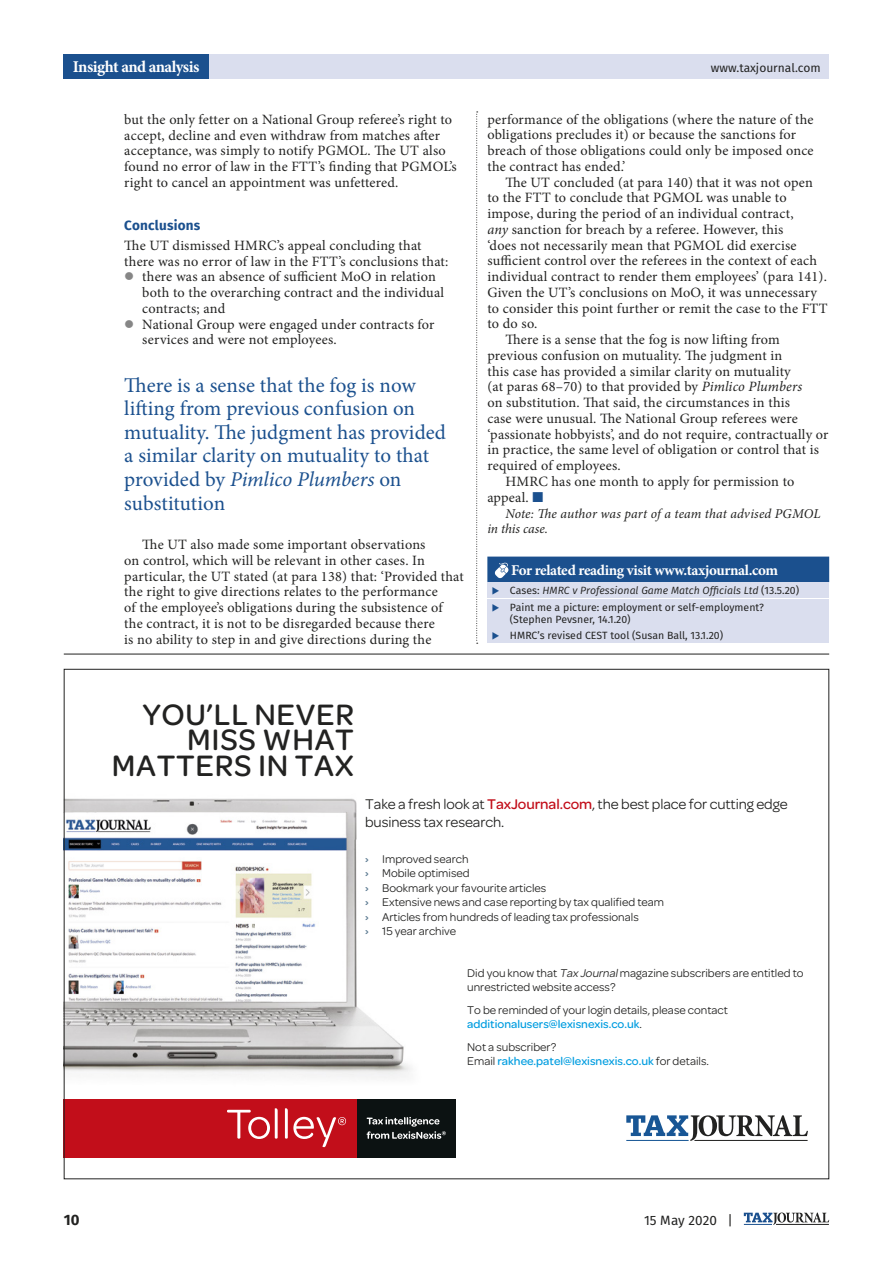
<style>
.page{position:relative;width:893px;height:1263px;background:#fff}
.page>*{position:absolute;margin:0;border:0;box-sizing:border-box;transform-origin:0 0}
.t1{font:500 31.5px/25.5px "Omnes";letter-spacing:.025em;color:#222221;text-align:right}
.t2{font:21px/23.7px "Minion Pro";color:#1b508e}
.t3{font:700 16.5px "Minion Pro";letter-spacing:-.035em;color:#fff}
.t4{font:15px/18px "Omnes";letter-spacing:-.005em;color:#222221}
.t5{font:700 15px "Minion Pro";letter-spacing:-.025em;color:#fff}
.t6{font:700 15px "Fira Sans";color:#222221}
.t7{font:14.25px/15.8px "Minion Pro";letter-spacing:.015em;color:#222221}
.t8{font:italic 13.5px/15.8px "Minion Pro";letter-spacing:.005em;color:#222221}
.t9{font:700 13.5px "Fira Sans";letter-spacing:.015em;color:#1b508e}
.t10{font:13.5px "Fira Sans";color:#222221}
.t11{font:12px/14.4px "Omnes";color:#222221}
.t12{font:12px "Fira Sans";color:#222221}
.t13{font:10.5px/16.5px "Fira Sans";color:#222221}
.s1{font-style:italic}
.s2{color:#1b508e}
.s3{font-weight:500;color:#c20e1a}
.s4{font-weight:500;color:#54748c}
.s5{font-weight:500;color:#009de0}
</style>
<div class="page">
<svg style="left:476px;top:112px;width:2px;height:532px"></svg>
<div style="left:487px;top:557px;width:342px;height:25px;background:#1b508e"></div>
<div style="left:487px;top:583px;width:342px;height:15px;background:#dadeee"></div>
<div style="left:487px;top:599px;width:342px;height:27px;background:#dadeee"></div>
<div style="left:487px;top:628px;width:342px;height:15px;background:#dadeee"></div>
<svg style="left:495px;top:562px;width:14px;height:16px"></svg>
<div style="left:356px;top:1099px;width:100px;height:59px;background:#0c1212"></div>
<svg style="left:367px;top:1117px;width:79px;height:22px"></svg>
<div style="left:64px;top:1099px;width:292px;height:59px;background:#c20e1a"></div>
<svg style="left:227px;top:1108px;width:51px;height:31px"></svg>
<svg style="left:285px;top:1108px;width:61px;height:39px"></svg>
<svg style="left:626px;top:1115px;width:182px;height:26px"></svg>
<img style="left:66px;top:798px;width:291px;height:41px">
<img style="left:326px;top:839px;width:85px;height:240px">
<img style="left:66px;top:1009px;width:260px;height:68px">
<img style="left:66px;top:812px;width:286px;height:197px">
<hr style="left:64px;top:654px;width:765px;height:1px;background:#222221">
<svg style="left:744px;top:1212px;width:85px;height:13px"></svg>
<hr style="left:776px;top:1224px;width:53px;height:1px;background:#222221">
<div style="left:64px;top:54px;width:765px;height:24px;background:#dadeee"></div>
<div style="left:64px;top:54px;width:145px;height:24px;background:#1b508e"></div>
<p class="t3" style="left:73px;top:55px;width:128px">Insight and analysis</p>
<p class="t12" style="left:711px;top:58px;width:111px">www.taxjournal.com</p>
<p class="t7" style="left:124px;top:111px;width:334px">but the only fetter on a National Group referee’s right to accept, decline and even withdraw from matches after acceptance, was simply to notify PGMOL. The UT also found no error of law in the FTT’s finding that PGMOL’s right to cancel an appointment was unfettered.</p>
<p class="t9" style="left:124px;top:213px;width:78px">Conclusions</p>
<p class="t7" style="left:124px;top:237px;width:299px">The UT dismissed HMRC’s appeal concluding that</p>
<p class="t7" style="left:124px;top:253px;width:326px">there was no error of law in the FTT’s conclusions that:</p>
<p class="t7" style="left:142px;top:269px;width:295px">there was an absence of sufficient MoO in relation</p>
<p class="t7" style="left:142px;top:285px;width:303px">both to the overarching contract and the individual</p>
<p class="t7" style="left:142px;top:300px;width:84px">contracts; and</p>
<p class="t7" style="left:142px;top:316px;width:294px">National Group were engaged under contracts for</p>
<p class="t7" style="left:142px;top:332px;width:196px">services and were not employees.</p>
<h2 class="t2" style="left:124px;top:373px;width:323px">There is a sense that the fog is now lifting from previous confusion on mutuality. The judgment has provided a similar clarity on mutuality to that provided by <span class="s1">Pimlico Plumbers</span> on substitution</h2>
<p class="t7" style="left:124px;top:537px;width:341px;text-indent:18px">The UT also made some important observations<br>on control, which will be relevant in other cases. In particular, the UT stated (at para 138) that: ‘Provided that the right to give directions relates to the performance<br>of the employee’s obligations during the subsistence of the contract, it is not to be disregarded because there<br>is no ability to step in and give directions during the</p>
<h1 class="t1" style="left:112px;top:701px;width:244px">YOU’LL NEVER<br>MISS WHAT<br>MATTERS IN TAX</h1>
<p class="t7" style="left:487px;top:111px;width:328px">performance of the obligations (where the nature of the obligations precludes it) or because the sanctions for breach of those obligations could only be imposed once the contract has ended.’</p>
<p class="t7" style="left:505px;top:174px;width:309px">The UT concluded (at para 140) that it was not open</p>
<p class="t7" style="left:487px;top:190px;width:301px">to the FTT to conclude that PGMOL was unable to</p>
<p class="t7" style="left:487px;top:206px;width:308px">impose, during the period of an individual contract,</p>
<p class="t7" style="left:487px;top:222px;width:298px"><span class="s1">any</span> sanction for breach by a referee. However, this</p>
<p class="t7" style="left:487px;top:237px;width:311px">‘does not necessarily mean that PGMOL did exercise</p>
<p class="t7" style="left:487px;top:253px;width:331px">sufficient control over the referees in the context of each</p>
<p class="t7" style="left:487px;top:269px;width:341px">individual contract to render them employees’ (para 141).</p>
<p class="t7" style="left:487px;top:285px;width:331px">Given the UT’s conclusions on MoO, it was unnecessary</p>
<p class="t7" style="left:487px;top:300px;width:342px">to consider this point further or remit the case to the FTT</p>
<p class="t7" style="left:487px;top:316px;width:51px">to do so.</p>
<p class="t7" style="left:505px;top:332px;width:276px">There is a sense that the fog is now lifting from</p>
<p class="t7" style="left:487px;top:348px;width:296px">previous confusion on mutuality. The judgment in</p>
<p class="t7" style="left:487px;top:363px;width:305px">this case has provided a similar clarity on mutuality</p>
<p class="t7" style="left:487px;top:379px;width:316px">(at paras 68–70) to that provided by <span class="s1">Pimlico Plumbers</span></p>
<p class="t7" style="left:487px;top:395px;width:304px">on substitution. That said, the circumstances in this</p>
<p class="t7" style="left:487px;top:411px;width:312px">case were unusual. The National Group referees were</p>
<p class="t7" style="left:487px;top:426px;width:343px">‘passionate hobbyists’, and do not require, contractually or</p>
<p class="t7" style="left:487px;top:442px;width:333px">in practice, the same level of obligation or control that is</p>
<p class="t7" style="left:487px;top:458px;width:135px">required of employees.</p>
<p class="t7" style="left:505px;top:474px;width:291px">HMRC has one month to apply for permission to</p>
<p class="t7" style="left:487px;top:489px;width:57px">appeal. <span class="s2">■</span></p>
<p class="t8" style="left:487px;top:505px;width:335px;text-indent:18px">Note: The author was part of a team that advised PGMOL in this case.</p>
<p class="t5" style="left:511px;top:559px;width:269px">For related reading visit www.taxjournal.com</p>
<p class="t13" style="left:510px;top:582px;width:291px">Cases: <span class="s1">HMRC v Professional Game Match Officials Ltd</span> (13.5.20)<br>Paint me a picture: employment or self-employment?</p>
<p class="t13" style="left:510px;top:610px;width:215px">(Stephen Pevsner, 14.1.20)<br>HMRC’s revised CEST tool (Susan Ball, 13.1.20)</p>
<p class="t4" style="left:365px;top:795px;width:424px">Take a fresh look at <span class="s3">TaxJournal.com</span>, the best place for cutting edge business tax research.</p>
<p class="t11" style="left:365px;top:852px;width:301px"><span class="s4">›</span> Improved search<br><span class="s4">›</span> Mobile optimised<br><span class="s4">›</span> Bookmark your favourite articles<br><span class="s4">›</span> Extensive news and case reporting by tax qualified team <span class="s4">›</span> Articles from hundreds of leading tax professionals<br><span class="s4">›</span> 15 year archive</p>
<p class="t11" style="left:467px;top:966px;width:338px">Did you know that <span class="s1">Tax Journal</span>magazine subscribers are entitled to unrestricted website access?</p>
<p class="t11" style="left:467px;top:1003px;width:262px">To be reminded of your login details, please contact <span class="s5">additionalusers@lexisnexis.co.uk</span>.</p>
<p class="t11" style="left:467px;top:1040px;width:243px">Not a subscriber?<br>Email <span class="s5">rakhee.patel@lexisnexis.co.uk</span> for details.</p>
<p class="t6" style="left:64px;top:1207px;width:17px">10</p>
<p class="t10" style="left:644px;top:1210px;width:90px">15 May 2020 |</p>
</div>
